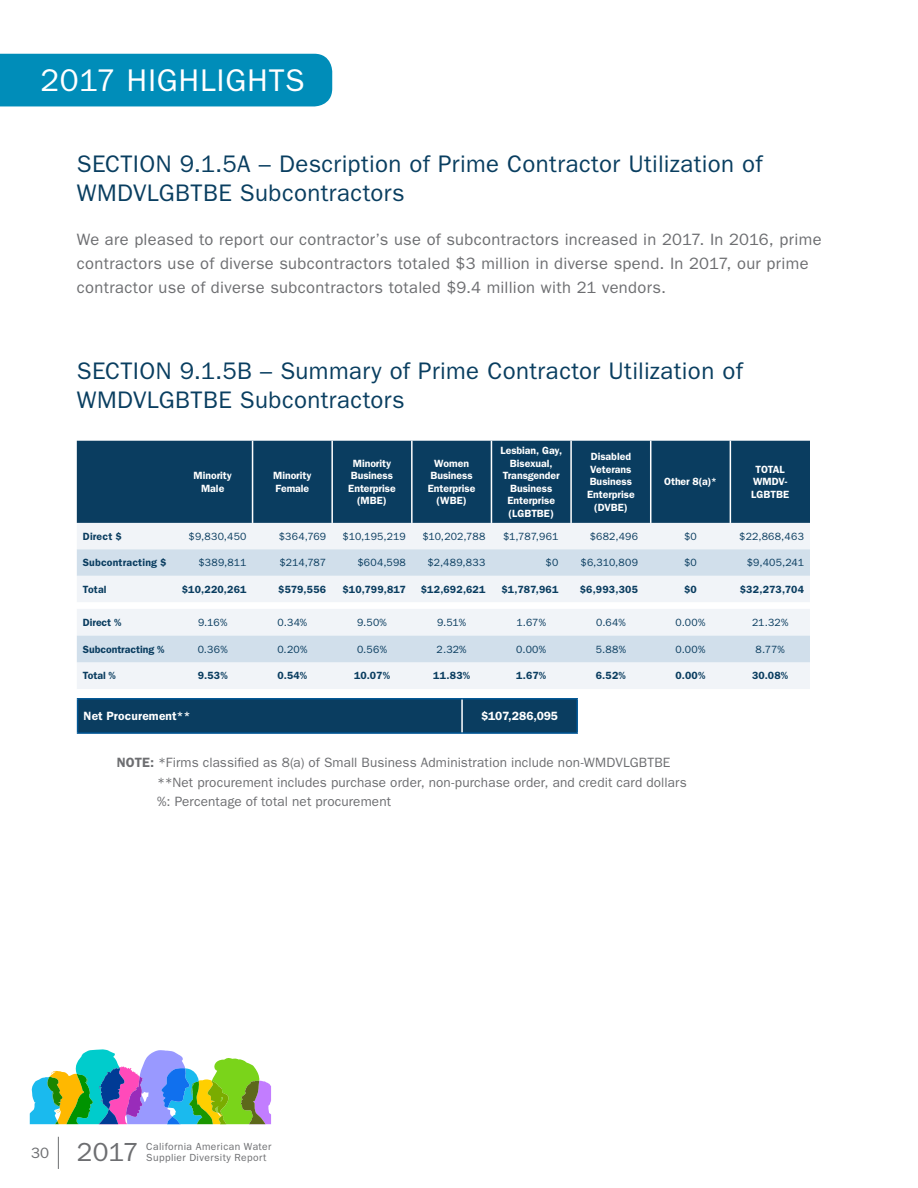
<style>
.page{position:relative;width:918px;height:1188px;background:#fff}
.page>*{position:absolute;margin:0;border:0;box-sizing:border-box;transform-origin:0 0}
.t1{font:31.5px "ITC Franklin Gothic Std";letter-spacing:.02em;color:#fff}
.t2{font:26.25px "ITC Franklin Gothic Std";color:#6d6e71}
.t3{font:24px/28.8px "ITC Franklin Gothic Std";letter-spacing:.015em;color:#093e60}
.t4{font:16.5px/24px "ITC Franklin Gothic Std";letter-spacing:.02em;color:#6d6e71}
.t5{font:13.5px/19.5px "ITC Franklin Gothic Std";letter-spacing:.01em;color:#6d6e71}
.t6{font:600 12px "ITC Franklin Gothic Std";letter-spacing:.01em;color:#fff}
.t7{font:10.5px "ITC Franklin Gothic Std";letter-spacing:.02em;color:#0a3d60}
.t8{font:600 10.5px/12.6px "ITC Franklin Gothic Std";color:#fff;text-align:center}
.t9{font:600 10.5px "ITC Franklin Gothic Std";letter-spacing:.015em;color:#0a3d60}
.t10{font:10.35px/11.2px "ITC Franklin Gothic Std";letter-spacing:.04em;color:#6d6e71}
.s1{font-weight:600}
.s2{font-size:15px}
</style>
<div class="page">
<hr style="left:58px;top:1137px;width:1px;height:32px;background:#6d6e71">
<svg style="left:30px;top:1049px;width:241px;height:75px"></svg>
<div style="left:77px;top:441px;width:733px;height:82px;background:#0a3d60"></div>
<div style="left:77px;top:523px;width:733px;height:166px;background:#f1f4f8"></div>
<svg style="left:77px;top:549px;width:733px;height:113px;fill:#f1f4f8"></svg>
<hr style="left:252px;top:441px;width:1px;height:82px;background:#fff">
<hr style="left:331px;top:441px;width:2px;height:82px;background:#fff">
<hr style="left:411px;top:441px;width:2px;height:82px;background:#fff">
<hr style="left:491px;top:441px;width:1px;height:82px;background:#fff">
<hr style="left:570px;top:441px;width:2px;height:82px;background:#fff">
<hr style="left:650px;top:441px;width:1px;height:82px;background:#fff">
<hr style="left:730px;top:441px;width:1px;height:82px;background:#fff">
<div style="left:78px;top:700px;width:498px;height:32px;background:#0a3d60"></div>
<hr style="left:77px;top:698px;width:385px;height:2px;background:#005695">
<hr style="left:77px;top:700px;width:1px;height:32px;background:#005695">
<hr style="left:462px;top:698px;width:116px;height:2px;background:#005695">
<hr style="left:576px;top:700px;width:2px;height:32px;background:#005695">
<hr style="left:77px;top:732px;width:385px;height:2px;background:#005695">
<hr style="left:462px;top:732px;width:116px;height:2px;background:#005695">
<hr style="left:461px;top:700px;width:2px;height:32px;background:#fff">
<div style="left:0;top:54px;width:332px;height:52px;background:#008db9"></div>
<h1 class="t1" style="left:40px;top:62px;width:266px">2017 HIGHLIGHTS</h1>
<h3 class="t3" style="left:77px;top:150px;width:687px">SECTION 9.1.5A – Description of Prime Contractor Utilization of<br>WMDVLGBTBE Subcontractors</h3>
<p class="t4" style="left:77px;top:227px;width:746px">We are pleased to report our contractor’s use of subcontractors increased in 2017. In 2016, prime contractors use of diverse subcontractors totaled $3 million in diverse spend. In 2017, our prime contractor use of diverse subcontractors totaled $9.4 million with 21 vendors.</p>
<h3 class="t3" style="left:77px;top:357px;width:668px">SECTION 9.1.5B – Summary of Prime Contractor Utilization of<br>WMDVLGBTBE Subcontractors</h3>
<p class="t8" style="left:194px;top:469px;width:40px">Minority<br>Male</p>
<p class="t8" style="left:273px;top:469px;width:40px;text-align:left">Minority<br>Female</p>
<p class="t8" style="left:348px;top:457px;width:49px">Minority<br>Business<br>Enterprise (MBE)</p>
<p class="t8" style="left:428px;top:457px;width:49px">Women<br>Business<br>Enterprise (WBE)</p>
<p class="t8" style="left:500px;top:444px;width:63px">Lesbian, Gay,<br>Bisexual,<br>Transgender<br>Business<br>Enterprise (LGBTBE)</p>
<p class="t8" style="left:587px;top:450px;width:49px">Disabled<br>Veterans<br>Business<br>Enterprise (DVBE)</p>
<p class="t8" style="left:664px;top:476px;width:55px">Other 8(a)*</p>
<p class="t8" style="left:751px;top:463px;width:39px">TOTAL<br>WMDV-<br>LGBTBE</p>
<p class="t9" style="left:83px;top:530px;width:40px">Direct $</p>
<p class="t7" style="left:189px;top:530px;width:59px">$9,830,450</p>
<p class="t7" style="left:279px;top:530px;width:49px">$364,769</p>
<p class="t7" style="left:343px;top:530px;width:65px">$10,195,219</p>
<p class="t7" style="left:422px;top:530px;width:65px">$10,202,788</p>
<p class="t7" style="left:503px;top:530px;width:57px">$1,787,961</p>
<p class="t7" style="left:590px;top:530px;width:50px">$682,496</p>
<p class="t7" style="left:684px;top:530px;width:14px">$0</p>
<p class="t7" style="left:739px;top:530px;width:66px">$22,868,463</p>
<p class="t9" style="left:83px;top:556px;width:85px">Subcontracting $</p>
<p class="t7" style="left:198px;top:557px;width:50px">$389,811</p>
<p class="t7" style="left:280px;top:557px;width:48px">$214,787</p>
<p class="t7" style="left:357px;top:557px;width:50px">$604,598</p>
<p class="t7" style="left:427px;top:557px;width:60px">$2,489,833</p>
<p class="t7" style="left:546px;top:557px;width:14px">$0</p>
<p class="t7" style="left:581px;top:557px;width:59px">$6,310,809</p>
<p class="t7" style="left:684px;top:557px;width:14px">$0</p>
<p class="t7" style="left:747px;top:557px;width:59px">$9,405,241</p>
<p class="t9" style="left:83px;top:583px;width:25px">Total</p>
<p class="t9" style="left:182px;top:583px;width:66px">$10,220,261</p>
<p class="t9" style="left:278px;top:583px;width:50px">$579,556</p>
<p class="t9" style="left:343px;top:583px;width:65px">$10,799,817</p>
<p class="t9" style="left:421px;top:583px;width:66px">$12,692,621</p>
<p class="t9" style="left:501px;top:583px;width:58px">$1,787,961</p>
<p class="t9" style="left:580px;top:583px;width:60px">$6,993,305</p>
<p class="t9" style="left:684px;top:583px;width:14px">$0</p>
<p class="t9" style="left:740px;top:583px;width:66px">$32,273,704</p>
<p class="t9" style="left:83px;top:616px;width:40px">Direct %</p>
<p class="t7" style="left:198px;top:616px;width:31px">9.16%</p>
<p class="t7" style="left:278px;top:616px;width:31px">0.34%</p>
<p class="t7" style="left:357px;top:616px;width:31px">9.50%</p>
<p class="t7" style="left:437px;top:616px;width:31px">9.51%</p>
<p class="t7" style="left:516px;top:616px;width:31px">1.67%</p>
<p class="t7" style="left:596px;top:616px;width:31px">0.64%</p>
<p class="t7" style="left:676px;top:616px;width:31px">0.00%</p>
<p class="t7" style="left:752px;top:616px;width:38px">21.32%</p>
<p class="t9" style="left:83px;top:643px;width:83px">Subcontracting %</p>
<p class="t7" style="left:198px;top:643px;width:32px">0.36%</p>
<p class="t7" style="left:277px;top:643px;width:32px">0.20%</p>
<p class="t7" style="left:357px;top:643px;width:32px">0.56%</p>
<p class="t7" style="left:437px;top:643px;width:32px">2.32%</p>
<p class="t7" style="left:516px;top:643px;width:31px">0.00%</p>
<p class="t7" style="left:596px;top:643px;width:32px">5.88%</p>
<p class="t7" style="left:676px;top:643px;width:31px">0.00%</p>
<p class="t7" style="left:756px;top:643px;width:31px">8.77%</p>
<p class="t9" style="left:83px;top:669px;width:35px">Total %</p>
<p class="t9" style="left:198px;top:669px;width:31px">9.53%</p>
<p class="t9" style="left:277px;top:669px;width:31px">0.54%</p>
<p class="t9" style="left:354px;top:669px;width:38px">10.07%</p>
<p class="t9" style="left:433px;top:669px;width:39px">11.83%</p>
<p class="t9" style="left:516px;top:669px;width:32px">1.67%</p>
<p class="t9" style="left:596px;top:669px;width:32px">6.52%</p>
<p class="t9" style="left:676px;top:669px;width:31px">0.00%</p>
<p class="t9" style="left:752px;top:669px;width:38px">30.08%</p>
<p class="t6" style="left:84px;top:709px;width:108px">Net Procurement**</p>
<p class="t6" style="left:481px;top:709px;width:79px">$107,286,095</p>
<p class="t5" style="left:157px;top:753px;width:531px;text-indent:-40px"><span class="s1">NOTE:</span> *Firms classified as 8(a) of Small Business Administration include non-WMDVLGBTBE **Net procurement includes purchase order, non-purchase order, and credit card dollars %: Percentage of total net procurement</p>
<h2 class="t2" style="left:31px;top:1137px;width:109px"><span class="s2">30</span> 2017</h2>
<p class="t10" style="left:146px;top:1141px;width:127px">California American Water<br>Supplier Diversity Report</p>
</div>
